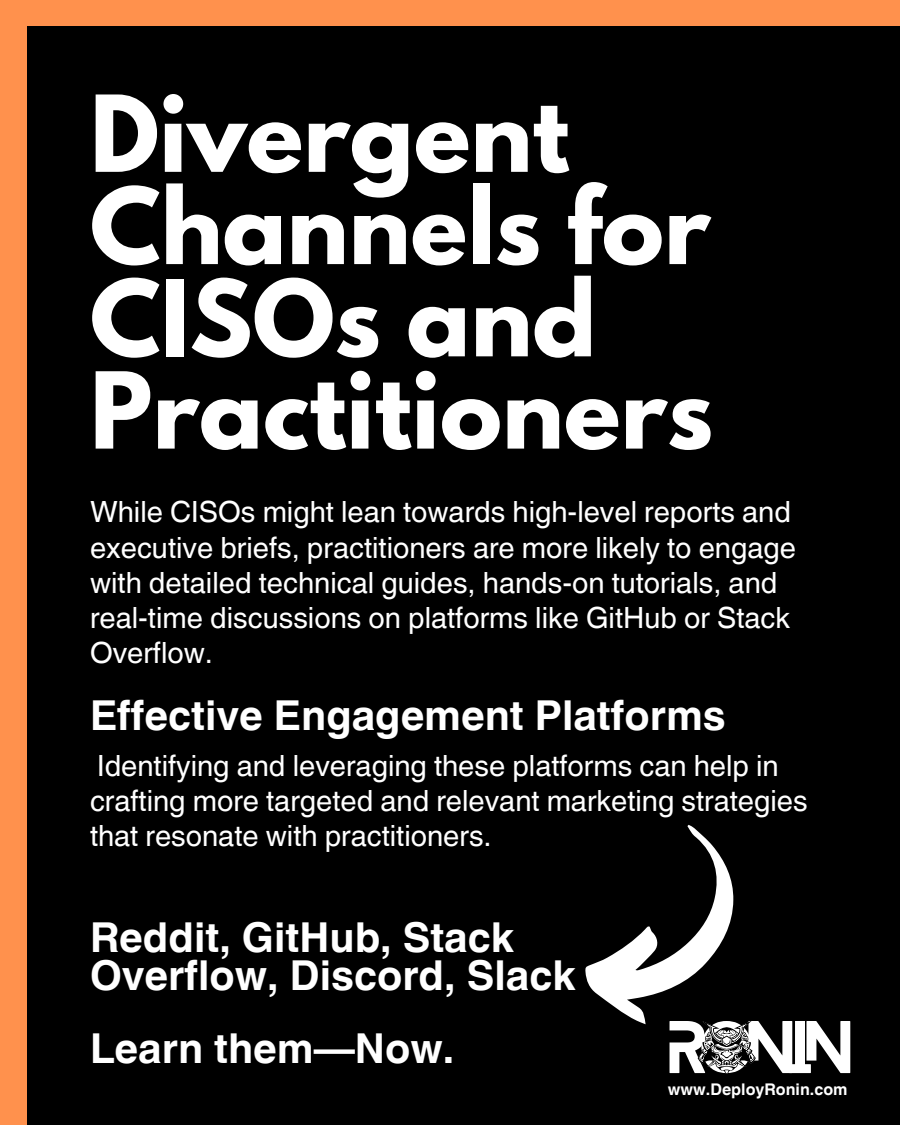
<style>
.page{position:relative;width:900px;height:1125px;background:#ff914d}
.page>*{position:absolute;margin:0;border:0;box-sizing:border-box;transform-origin:0 0}
.t1{font:700 93.8px/92.2px "League Spartan";color:#fff}
.t2{font:65.1px "Blanka";letter-spacing:-.085em;color:#fff}
.t3{font:700 41.2px/38.2px "Helvetica World";color:#fff}
.t4{font:29.2px/35.2px "Helvetica World";color:#fff}
.t5{font:700 16.1px "Helvetica World";color:#fff}
</style>
<div class="page">
<div style="left:27px;top:26px;width:873px;height:1099px;background:#000"></div>
<svg style="left:585px;top:825px;width:171px;height:249px"></svg>
<p class="t1" style="left:90px;top:100px;width:625px">Divergent<br>Channels for<br>CISOs and<br>Practitioners</p>
<p class="t4" style="left:90px;top:495px;width:707px">While CISOs might lean towards high-level reports and executive briefs, practitioners are more likely to engage with detailed technical guides, hands-on tutorials, and real-time discussions on platforms like GitHub or Stack Overflow.</p>
<p class="t3" style="left:90px;top:692px;width:637px">Effective Engagement Platforms</p>
<p class="t4" style="left:90px;top:748px;width:719px">Identifying and leveraging these platforms can help in crafting more targeted and relevant marketing strategies that resonate with practitioners.</p>
<p class="t3" style="left:90px;top:914px;width:487px">Reddit, GitHub, Stack<br>Overflow, Discord, Slack</p>
<p class="t3" style="left:90px;top:1025px;width:366px">Learn them—Now.</p>
<p class="t2" style="left:670px;top:1001px;width:184px">RONIN</p>
<p class="t5" style="left:668px;top:1076px;width:181px">www.DeployRonin.com</p>
</div>
